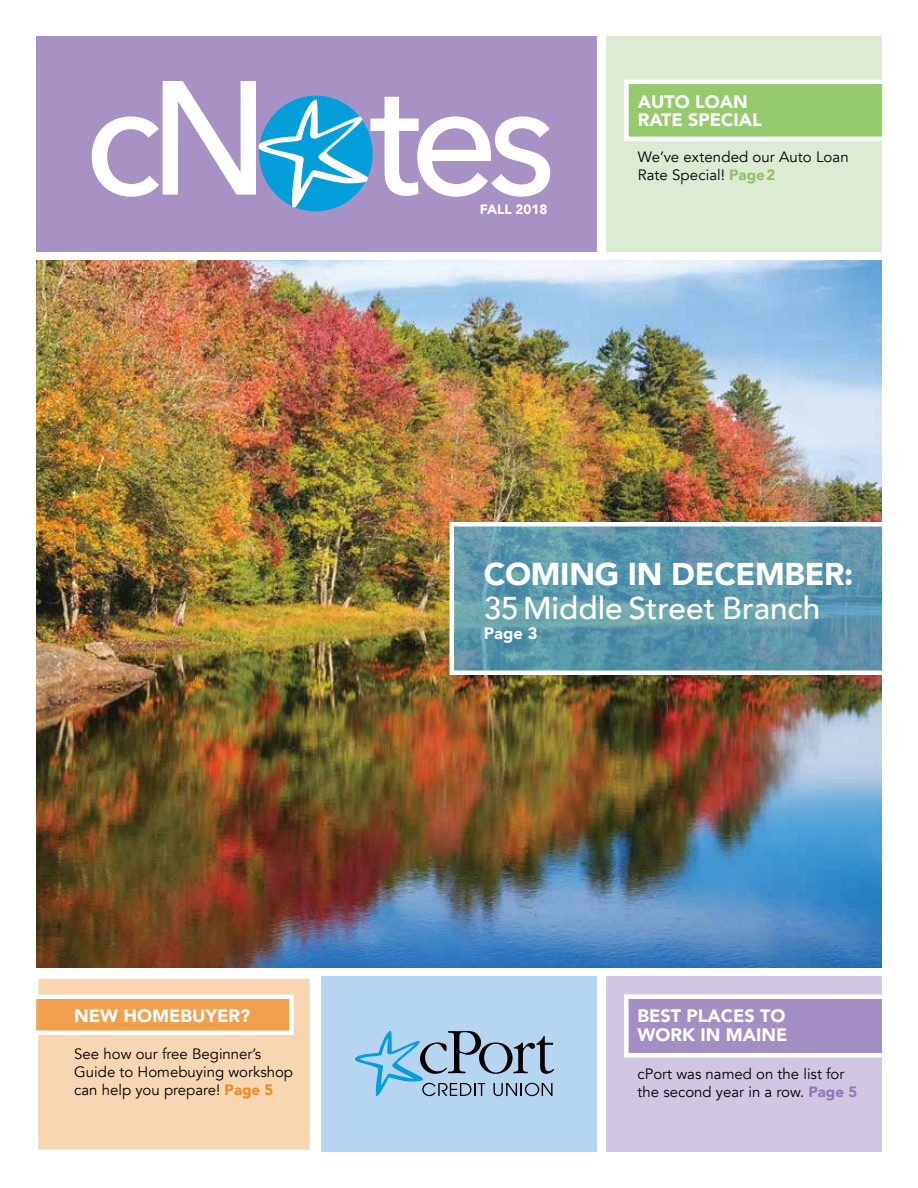
<style>
.page{position:relative;width:918px;height:1188px;background:#fff}
.page>*{position:absolute;margin:0;border:0;box-sizing:border-box;transform-origin:0 0}
.t1{font:500 31.5px "Avenir";color:#fff}
.t2{font:900 31.5px "Avenir";letter-spacing:-.01em;color:#fff}
.t3{font:900 18px/18px "Avenir";color:#fff}
.t4{font:900 16.5px "Avenir";color:#fff}
.t5{font:15px/18px "Avenir";color:#000}
.t6{font:900 13.5px "Avenir";color:#fff}
.s1{font-weight:900;color:#ee8922}
.s2{font-weight:900;color:#8fc465}
.s3{font-weight:900;color:#9078b7}
</style>
<div class="page">
<div style="left:34px;top:974px;width:280px;height:180px;background:#f9d6b2;border:4px solid #fff"></div>
<div style="left:321px;top:976px;width:276px;height:176px;background:#b5d5f0"></div>
<div style="left:36px;top:36px;width:561px;height:216px;background:#a791c5"></div>
<svg style="left:92px;top:81px;width:458px;height:180px"></svg>
<svg style="left:355px;top:1031px;width:199px;height:65px"></svg>
<div style="left:606px;top:36px;width:276px;height:216px;background:#ddebd5"></div>
<div style="left:606px;top:976px;width:276px;height:176px;background:#d1c7e3"></div>
<img style="left:36px;top:261px;width:846px;height:707px">
<svg style="left:455px;top:527px;width:427px;height:143px;background:#5d98ab"></svg>
<div style="left:450px;top:522px;width:437px;height:153px;border:4px solid #fff"></div>
<div style="left:626px;top:82px;width:258px;height:57px;background:#95ca6f"></div>
<div style="left:624px;top:80px;width:263px;height:61px;border:4px solid #fff"></div>
<div style="left:34px;top:997px;width:258px;height:36px;background:#f1a04d"></div>
<div style="left:32px;top:994px;width:262px;height:41px;border:4px solid #fff"></div>
<div style="left:626px;top:997px;width:258px;height:58px;background:#a38fc4"></div>
<div style="left:624px;top:994px;width:262px;height:63px;border:4px solid #fff"></div>
<p class="t3" style="left:74px;top:1006px;width:177px">NEW HOMEBUYER?</p>
<p class="t5" style="left:74px;top:1045px;width:220px">See how our free Beginner’s<br>Guide to Homebuying workshop can help you prepare! <span class="s1">Page 5</span></p>
<p class="t6" style="left:480px;top:198px;width:69px">FALL 2018</p>
<p class="t3" style="left:638px;top:93px;width:126px">AUTO LOAN<br>RATE SPECIAL</p>
<p class="t5" style="left:638px;top:148px;width:212px">We’ve extended our Auto Loan<br>Rate Special! <span class="s2">Page 2</span></p>
<h1 class="t2" style="left:484px;top:547px;width:371px">COMING IN DECEMBER:</h1>
<h1 class="t1" style="left:484px;top:581px;width:338px">35 Middle Street Branch</h1>
<p class="t4" style="left:484px;top:619px;width:55px">Page 3</p>
<p class="t3" style="left:638px;top:1005px;width:151px;line-height:19.8px">BEST PLACES TO<br>WORK IN MAINE</p>
<p class="t5" style="left:638px;top:1065px;width:221px">cPort was named on the list for the second year in a row. <span class="s3">Page 5</span></p>
</div>
